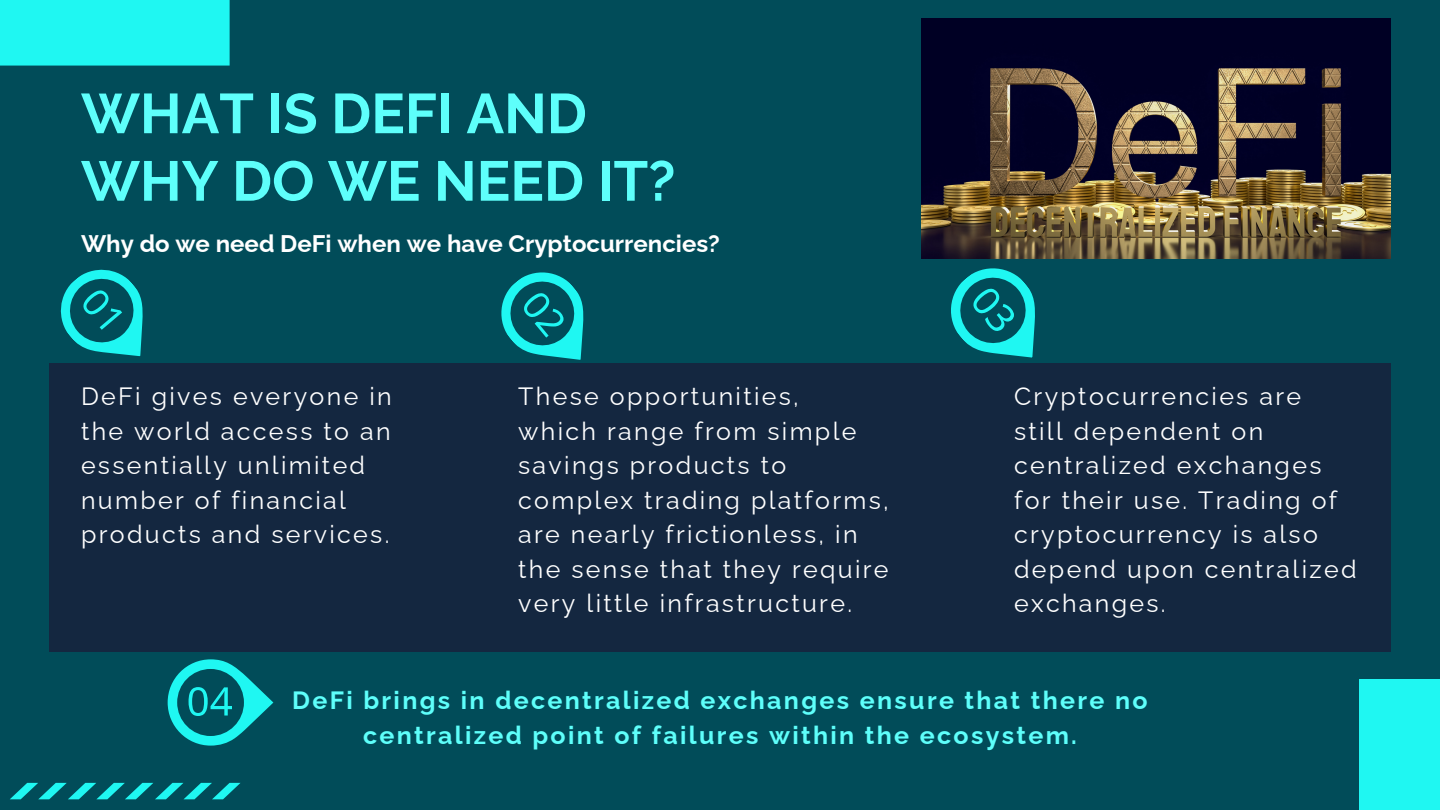
<style>
.page{position:relative;width:1440px;height:810px;background:#014c59}
.page>*{position:absolute;margin:0;border:0;box-sizing:border-box;transform-origin:0 0}
.t1{font:700 56px "Raleway";color:#5efffb}
.t2{font:25px/34.5px "Raleway";letter-spacing:.095em;color:#fff}
.t3{font:700 25px/34.5px "Raleway";letter-spacing:.095em;color:#5efffb;text-align:center}
.t4{font:700 24px "Raleway";color:#fff}
</style>
<div class="page">
<img style="left:922px;top:19px;width:469px;height:240px">
<div style="left:0;top:0;width:230px;height:66px;background:#1ff7f2"></div>
<div style="left:1359px;top:679px;width:81px;height:131px;background:#1ff7f2"></div>
<svg style="left:10px;top:783px;width:231px;height:16px"></svg>
<div style="left:49px;top:363px;width:1342px;height:288px;background:#142740"></div>
<svg style="left:60px;top:269px;width:83px;height:88px"></svg>
<svg style="left:501px;top:272px;width:83px;height:88px"></svg>
<svg style="left:934px;top:251px;width:131px;height:107px"></svg>
<svg style="left:168px;top:659px;width:105px;height:87px"></svg>
<p class="t1" style="left:81px;top:81px;width:507px">WHAT IS DEFI AND</p>
<p class="t1" style="left:81px;top:148px;width:596px">WHY DO WE NEED IT?</p>
<p class="t4" style="left:81px;top:229px;width:640px">Why do we need DeFi when we have Cryptocurrencies?</p>
<p class="t2" style="left:81px;top:379px;width:312px">DeFi gives everyone in</p>
<p class="t2" style="left:81px;top:414px;width:311px">the world access to an essentially unlimited number of financial products and services.</p>
<p class="t2" style="left:518px;top:379px;width:282px">These opportunities,</p>
<p class="t2" style="left:518px;top:414px;width:372px">which range from simple savings products to complex trading platforms, are nearly frictionless, in the sense that they require very little infrastructure.</p>
<p class="t2" style="left:1014px;top:379px;width:289px">Cryptocurrencies are</p>
<p class="t2" style="left:1014px;top:414px;width:251px">still dependent on</p>
<p class="t2" style="left:1014px;top:448px;width:309px">centralized exchanges</p>
<p class="t2" style="left:1014px;top:483px;width:325px">for their use. Trading of</p>
<p class="t2" style="left:1014px;top:517px;width:305px">cryptocurrency is also</p>
<p class="t2" style="left:1014px;top:552px;width:344px">depend upon centralized</p>
<p class="t2" style="left:1014px;top:586px;width:153px">exchanges.</p>
<p class="t3" style="left:292px;top:683px;width:857px">DeFi brings in decentralized exchanges ensure that there no centralized point of failures within the ecosystem.</p>
</div>
